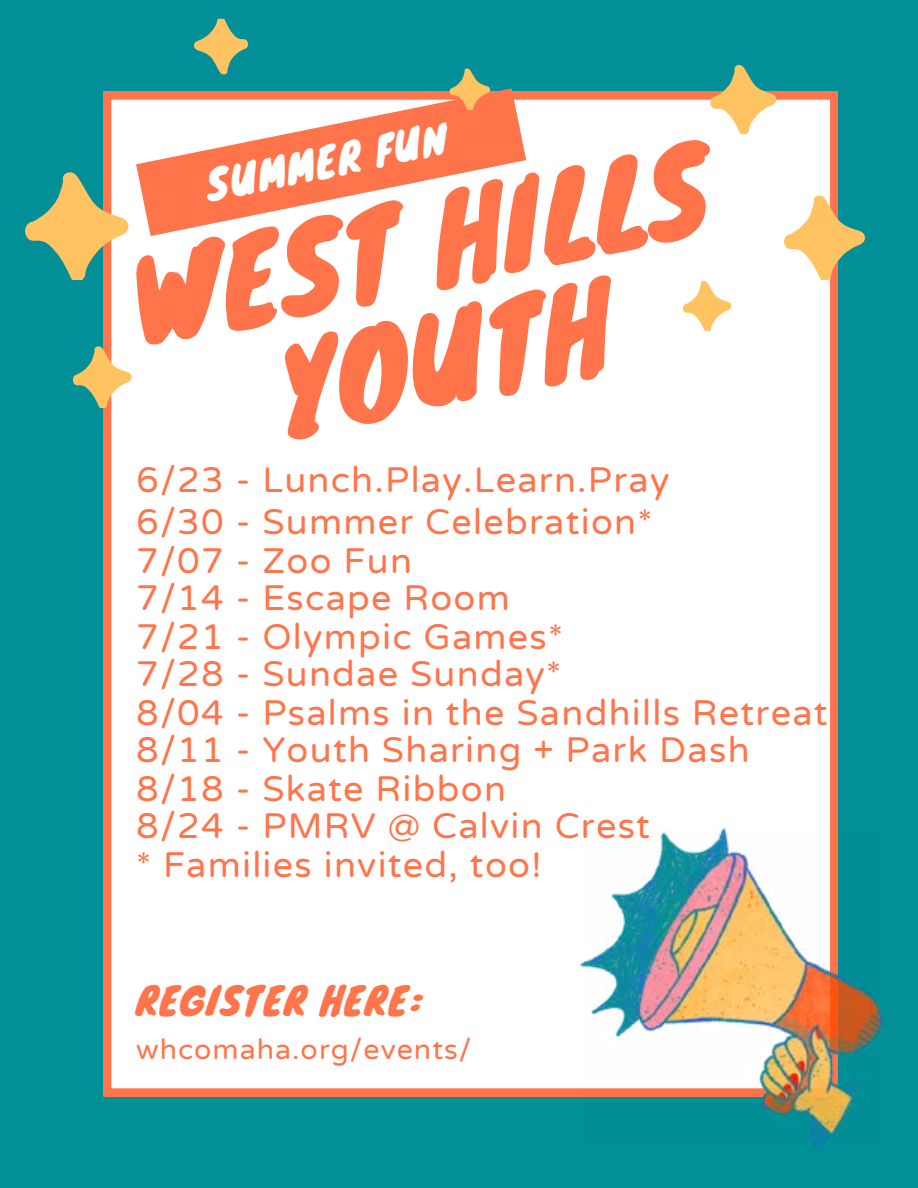
<style>
.page{position:relative;width:918px;height:1188px;background:#038f97}
.page>*{position:absolute;margin:0;border:0;box-sizing:border-box;transform-origin:0 0}
.t1{font:115.05px/115.5px "Knewave";color:#ff744a;text-align:center}
.t2{font:40.2px "Knewave";color:#fff}
.t3{font:37.5px "Knewave";letter-spacing:.035em;color:#ff744a}
.t4{font:36px/38.1px "Varela Round";letter-spacing:.035em;color:#ff744a}
.t5{font:28.5px "Varela Round";letter-spacing:.035em;color:#ff744a}
</style>
<div class="page">
<div style="left:104px;top:92px;width:734px;height:1004px;background:#fff"></div>
<img style="left:581px;top:828px;width:301px;height:318px">
<svg style="left:25px;top:169px;width:111px;height:110px"></svg>
<svg style="left:72px;top:344px;width:64px;height:63px"></svg>
<svg style="left:781px;top:193px;width:84px;height:87px"></svg>
<svg style="left:708px;top:65px;width:73px;height:69px"></svg>
<svg style="left:681px;top:279px;width:54px;height:52px;background:#ffe7c1"></svg>
<svg style="left:136px;top:88px;width:390px;height:148px;background:#fab29c"></svg>
<svg style="left:448px;top:68px;width:45px;height:42px"></svg>
<svg style="left:193px;top:18px;width:55px;height:57px"></svg>
<p class="t2" style="left:200px;top:154px;width:246px;rotate:-11deg">SUMMER FUN</p>
<h1 class="t1" style="left:120px;top:246px;width:588px;rotate:-12deg">WEST HILLS<br>YOUTH</h1>
<p class="t4" style="left:136px;top:459px;width:535px">6/23 - Lunch.Play.Learn.Pray</p>
<p class="t4" style="left:136px;top:502px;width:693px">6/30 - Summer Celebration*<br>7/07 - Zoo Fun<br>7/14 - Escape Room<br>7/21 - Olympic Games*<br>7/28 - Sundae Sunday*<br>8/04 - Psalms in the Sandhills Retreat<br>8/11 - Youth Sharing + Park Dash<br>8/18 - Skate Ribbon<br>8/24 - PMRV @ Calvin Crest<br>* Families invited, too!</p>
<p class="t3" style="left:136px;top:971px;width:287px">REGISTER HERE:</p>
<p class="t5" style="left:136px;top:1029px;width:337px">whcomaha.org/events/</p>
</div>
